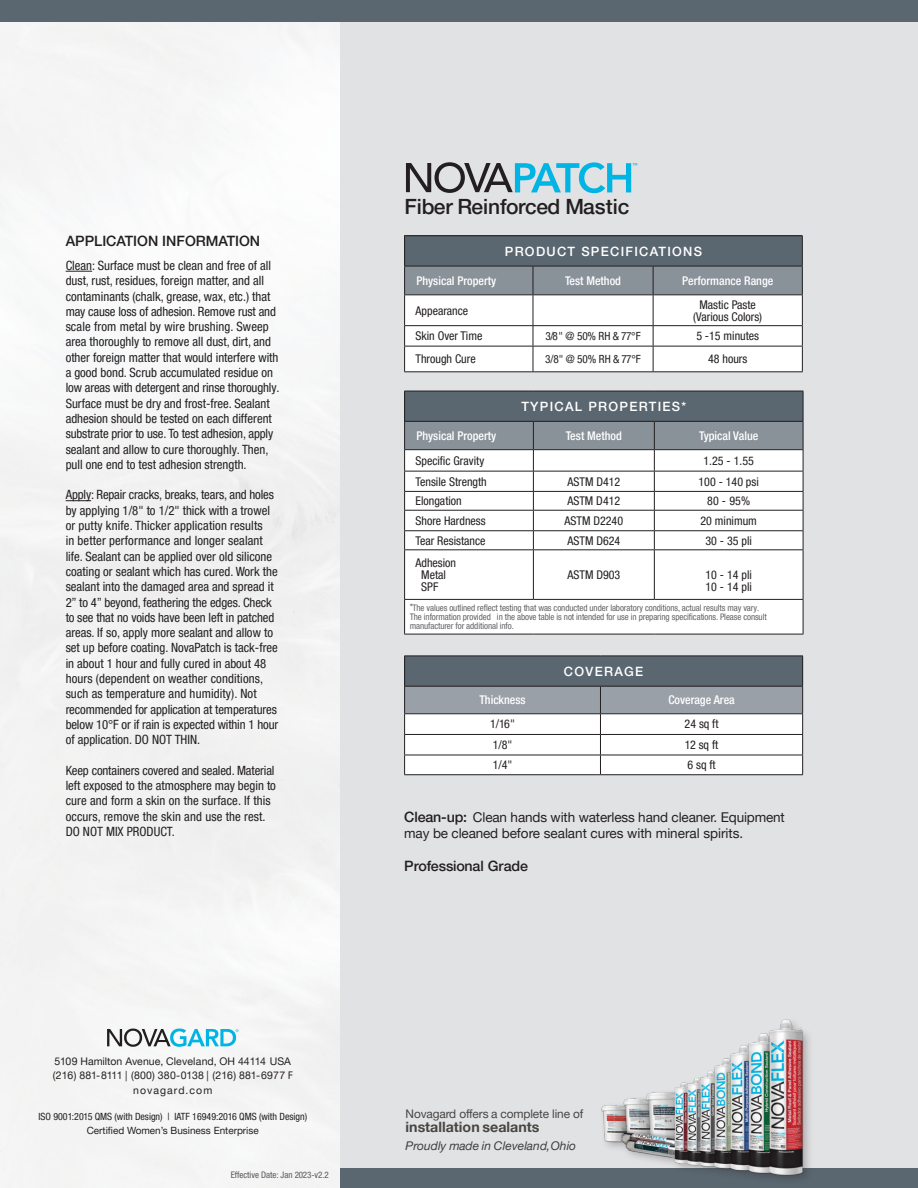
<style>
.page{position:relative;width:918px;height:1188px;background:#fff}
.page>*{position:absolute;margin:0;border:0;box-sizing:border-box;transform-origin:0 0}
.t1{font:500 21px "Helvetica Neue LT Pro";color:#231f20}
.t2{font:500 14.25px "Helvetica Neue LT Pro";color:#231f20}
.t3{font:700 14.25px "Helvetica Neue LT Pro";color:#484643}
.t4{font:13.5px/16.2px "Helvetica Neue LT Pro";letter-spacing:-.01em;color:#231f20}
.t5{font:500 12.9px "Helvetica Neue LT Pro";letter-spacing:.1em;color:#fff}
.t6{font:condensed 12.75px/15.3px "Helvetica Neue LT Pro";color:#231f20}
.t7{font:condensed 12px "Helvetica Neue LT Pro";color:#231f20}
.t8{font:500 condensed 12px "Helvetica Neue LT Pro";color:#fff}
.t9{font:italic 12px "Helvetica Neue LT Pro";color:#3e3e3f}
.t10{font:11.85px "Helvetica Neue LT Pro";letter-spacing:-.01em;color:#484643}
.t11{font:condensed 11.25px "Helvetica Neue LT Pro";letter-spacing:-.01em;color:#231f20}
.t12{font:10.5px "Helvetica Neue LT Pro";color:#231f20}
.t13{font:10.5px "Helvetica Neue LT Pro";letter-spacing:.1em;color:#231f20}
.t14{font:condensed 9.9px "Helvetica Neue LT Pro";color:#231f20}
.t15{font:9.9px "Helvetica Neue LT Pro";color:#231f20}
.t16{font:condensed 9px/9px "Helvetica Neue LT Pro";letter-spacing:-.01em;color:#636366}
.t17{font:condensed 9px "Helvetica Neue LT Pro";color:#57585a}
.s1{font-stretch:condensed}
.s2{font-weight:500;font-size:14.25px}
</style>
<div class="page">
<div style="left:0;top:21px;width:341px;height:1167px;background:#f4f4f4"></div>
<div style="left:341px;top:0;width:577px;height:1187px;background:#e1e2e4"></div>
<svg style="left:66px;top:271px;width:26px;height:1px"></svg>
<svg style="left:66px;top:500px;width:25px;height:1px"></svg>
<div style="left:0;top:0;width:918px;height:21px;background:#5a6670"></div>
<div style="left:341px;top:1168px;width:577px;height:20px;background:#5a6670"></div>
<div style="left:405px;top:236px;width:397px;height:30px;background:#5a6670"></div>
<hr style="left:404px;top:235px;width:129px;height:1px;background:#231f20">
<hr style="left:404px;top:236px;width:1px;height:30px;background:#231f20">
<hr style="left:533px;top:235px;width:120px;height:1px;background:#231f20">
<hr style="left:653px;top:235px;width:150px;height:1px;background:#231f20">
<hr style="left:802px;top:236px;width:1px;height:30px;background:#231f20">
<svg style="left:404px;top:266px;width:399px;height:105px;background:#d6d8da"></svg>
<hr style="left:404px;top:371px;width:129px;height:1px;background:#231f20">
<hr style="left:533px;top:371px;width:120px;height:1px;background:#231f20">
<hr style="left:653px;top:371px;width:150px;height:1px;background:#231f20">
<div style="left:405px;top:391px;width:398px;height:30px;background:#5a6670"></div>
<div style="left:405px;top:550px;width:398px;height:84px;background:#fff"></div>
<hr style="left:404px;top:391px;width:129px;height:1px;background:#231f20">
<hr style="left:404px;top:391px;width:1px;height:30px;background:#231f20">
<hr style="left:533px;top:391px;width:121px;height:1px;background:#231f20">
<hr style="left:654px;top:391px;width:149px;height:1px;background:#231f20">
<hr style="left:803px;top:391px;width:1px;height:30px;background:#231f20">
<svg style="left:404px;top:421px;width:400px;height:128px;background:#d9dbdd"></svg>
<hr style="left:404px;top:549px;width:129px;height:1px;background:#231f20">
<hr style="left:404px;top:550px;width:1px;height:49px;background:#231f20">
<hr style="left:533px;top:549px;width:121px;height:1px;background:#231f20">
<hr style="left:533px;top:550px;width:1px;height:49px;background:#231f20">
<hr style="left:654px;top:549px;width:149px;height:1px;background:#231f20">
<hr style="left:654px;top:550px;width:1px;height:49px;background:#231f20">
<hr style="left:803px;top:550px;width:1px;height:49px;background:#231f20">
<hr style="left:404px;top:599px;width:129px;height:1px;background:#231f20">
<hr style="left:404px;top:600px;width:1px;height:34px;background:#231f20">
<hr style="left:533px;top:599px;width:121px;height:1px;background:#231f20">
<hr style="left:654px;top:599px;width:149px;height:1px;background:#231f20">
<hr style="left:803px;top:600px;width:1px;height:34px;background:#231f20">
<hr style="left:404px;top:634px;width:129px;height:1px;background:#231f20">
<hr style="left:533px;top:634px;width:121px;height:1px;background:#231f20">
<hr style="left:654px;top:634px;width:149px;height:1px;background:#231f20">
<div style="left:405px;top:656px;width:398px;height:30px;background:#5a6670"></div>
<hr style="left:404px;top:656px;width:196px;height:1px;background:#231f20">
<hr style="left:404px;top:656px;width:1px;height:30px;background:#231f20">
<hr style="left:600px;top:656px;width:203px;height:1px;background:#231f20">
<hr style="left:802px;top:656px;width:1px;height:30px;background:#231f20">
<svg style="left:404px;top:686px;width:399px;height:88px;background:#d5d7d9"></svg>
<hr style="left:404px;top:774px;width:196px;height:1px;background:#231f20">
<hr style="left:600px;top:774px;width:203px;height:1px;background:#231f20">
<svg style="left:107px;top:1029px;width:132px;height:18px"></svg>
<svg style="left:406px;top:162px;width:231px;height:31px"></svg>
<div style="left:599px;top:1017px;width:215px;height:169px;background:#231f20;opacity:.27"></div>
<img style="left:601px;top:1019px;width:202px;height:156px">
<p class="t2" style="left:66px;top:232px;width:196px">APPLICATION INFORMATION</p>
<p class="t6" style="left:66px;top:258px;width:215px">Clean: Surface must be clean and free of all dust, rust, residues, foreign matter, and all contaminants (chalk, grease, wax, etc.) that may cause loss of adhesion. Remove rust and scale from metal by wire brushing. Sweep area thoroughly to remove all dust, dirt, and other foreign matter that would interfere with a good bond. Scrub accumulated residue on low areas with detergent and rinse thoroughly.<br>Surface must be dry and frost-free. Sealant adhesion should be tested on each different substrate prior to use. To test adhesion, apply sealant and allow to cure thoroughly. Then, pull one end to test adhesion strength.</p>
<p class="t6" style="left:66px;top:487px;width:214px">Apply: Repair cracks, breaks, tears, and holes by applying 1/8" to 1/2" thick with a trowel or putty knife. Thicker application results<br>in better performance and longer sealant life. Sealant can be applied over old silicone coating or sealant which has cured. Work the sealant into the damaged area and spread it 2” to 4” beyond, feathering the edges. Check to see that no voids have been left in patched areas. If so, apply more sealant and allow to set up before coating. NovaPatch is tack-free in about 1 hour and fully cured in about 48 hours (dependent on weather conditions, such as temperature and humidity). Not recommended for application at temperatures below 10°F or if rain is expected within 1 hour of application. DO NOT THIN.</p>
<p class="t6" style="left:66px;top:763px;width:212px">Keep containers covered and sealed. Material left exposed to the atmosphere may begin to cure and form a skin on the surface. If this occurs, remove the skin and use the rest.<br>DO NOT MIX PRODUCT.</p>
<p class="t12" style="left:55px;top:1054px;width:238px">5109 Hamilton Avenue, Cleveland, OH 44114 USA</p>
<p class="t12" style="left:53px;top:1069px;width:241px">(216) 881-8111 | (800) 380-0138 | (216) 881-6977 <span class="s1">F</span></p>
<p class="t13" style="left:133px;top:1084px;width:81px">novagard.com</p>
<p class="t14" style="left:38px;top:1111px;width:270px">ISO 9001:2015 QMS (with Design) | IATF 16949:2016 QMS (with Design)</p>
<p class="t15" style="left:87px;top:1124px;width:174px">Certified Women’s Business Enterprise</p>
<p class="t17" style="left:231px;top:1169px;width:100px">Effective Date: Jan 2023-v2.2</p>
<p class="t1" style="left:404px;top:193px;width:227px">Fiber Reinforced Mastic</p>
<p class="t5" style="left:505px;top:243px;width:199px">PRODUCT SPECIFICATIONS</p>
<p class="t8" style="left:416px;top:273px;width:81px">Physical Property</p>
<p class="t8" style="left:565px;top:273px;width:57px">Test Method</p>
<p class="t8" style="left:682px;top:273px;width:93px">Performance Range</p>
<p class="t7" style="left:416px;top:303px;width:54px">Appearance</p>
<p class="t7" style="left:700px;top:297px;width:58px">Mastic Paste</p>
<p class="t7" style="left:693px;top:309px;width:70px">(Various Colors)</p>
<p class="t7" style="left:416px;top:329px;width:68px">Skin Over Time</p>
<p class="t11" style="left:545px;top:329px;width:97px">3/8" @ 50% RH &amp; 77°F</p>
<p class="t7" style="left:696px;top:329px;width:64px">5 -15 minutes</p>
<p class="t7" style="left:416px;top:352px;width:62px">Through Cure</p>
<p class="t11" style="left:545px;top:352px;width:97px">3/8" @ 50% RH &amp; 77°F</p>
<p class="t7" style="left:708px;top:352px;width:41px">48 hours</p>
<p class="t5" style="left:521px;top:398px;width:166px">TYPICAL PROPERTIES*</p>
<p class="t8" style="left:416px;top:428px;width:81px">Physical Property</p>
<p class="t8" style="left:566px;top:428px;width:57px">Test Method</p>
<p class="t8" style="left:699px;top:428px;width:61px">Typical Value</p>
<p class="t7" style="left:416px;top:453px;width:70px">Specific Gravity</p>
<p class="t7" style="left:704px;top:453px;width:52px">1.25 - 1.55</p>
<p class="t7" style="left:416px;top:474px;width:73px">Tensile Strength</p>
<p class="t7" style="left:567px;top:474px;width:54px">ASTM D412</p>
<p class="t7" style="left:699px;top:474px;width:62px">100 - 140 psi</p>
<p class="t7" style="left:416px;top:494px;width:48px">Elongation</p>
<p class="t7" style="left:567px;top:494px;width:55px">ASTM D412</p>
<p class="t7" style="left:707px;top:494px;width:44px">80 - 95%</p>
<p class="t7" style="left:416px;top:513px;width:72px">Shore Hardness</p>
<p class="t7" style="left:565px;top:513px;width:60px">ASTM D2240</p>
<p class="t7" style="left:701px;top:513px;width:58px">20 minimum</p>
<p class="t7" style="left:416px;top:533px;width:71px">Tear Resistance</p>
<p class="t7" style="left:567px;top:533px;width:54px">ASTM D624</p>
<p class="t7" style="left:706px;top:533px;width:48px">30 - 35 pli</p>
<p class="t7" style="left:416px;top:556px;width:42px">Adhesion</p>
<p class="t7" style="left:421px;top:568px;width:26px">Metal</p>
<p class="t7" style="left:421px;top:580px;width:19px">SPF</p>
<p class="t7" style="left:567px;top:568px;width:54px">ASTM D903</p>
<p class="t7" style="left:706px;top:568px;width:48px">10 - 14 pli</p>
<p class="t7" style="left:706px;top:580px;width:48px">10 - 14 pli</p>
<p class="t16" style="left:410px;top:603px;width:359px">*The values outlined reflect testing that was conducted under laboratory conditions, actual results may vary.<br>The information provided in the above table is not intended for use in preparing specifications. Please consult manufacturer for additional info.</p>
<p class="t5" style="left:564px;top:663px;width:81px">COVERAGE</p>
<p class="t8" style="left:479px;top:693px;width:48px">Thickness</p>
<p class="t8" style="left:668px;top:693px;width:68px">Coverage Area</p>
<p class="t7" style="left:490px;top:717px;width:26px">1/16"</p>
<p class="t7" style="left:685px;top:717px;width:35px">24 sq ft</p>
<p class="t7" style="left:493px;top:738px;width:21px">1/8"</p>
<p class="t7" style="left:685px;top:738px;width:35px">12 sq ft</p>
<p class="t7" style="left:493px;top:758px;width:21px">1/4"</p>
<p class="t7" style="left:687px;top:758px;width:30px">6 sq ft</p>
<p class="t4" style="left:404px;top:809px;width:382px"><span class="s2">Clean-up:</span> Clean hands with waterless hand cleaner. Equipment may be cleaned before sealant cures with mineral spirits.</p>
<p class="t2" style="left:404px;top:858px;width:125px">Professional Grade</p>
<p class="t10" style="left:406px;top:1106px;width:179px">Novagard offers a complete line of</p>
<p class="t3" style="left:406px;top:1118px;width:135px">installation sealants</p>
<p class="t9" style="left:406px;top:1138px;width:172px">Proudly made in Cleveland, Ohio</p>
</div>
